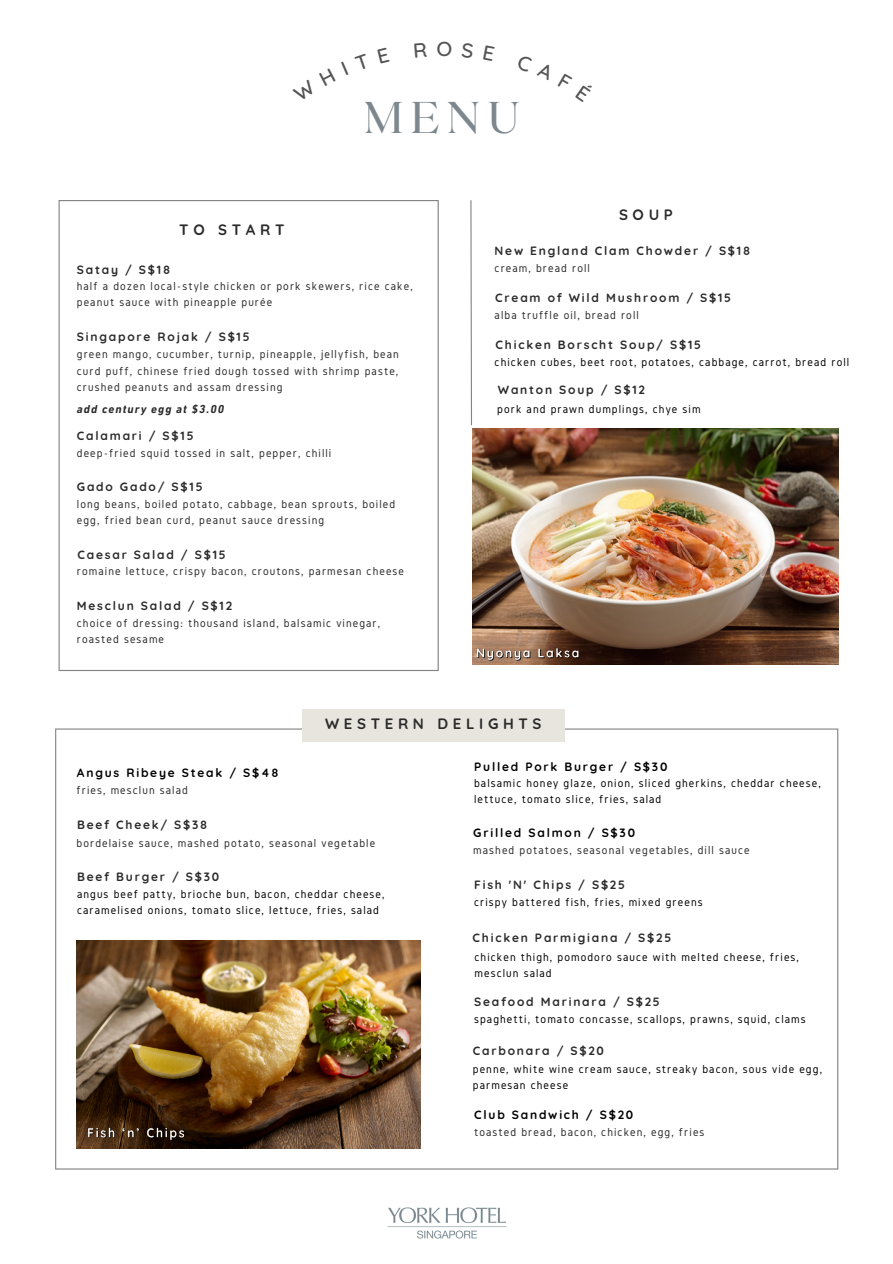
<style>
.page{position:relative;width:893px;height:1264px;background:#fff}
.page>*{position:absolute;margin:0;border:0;box-sizing:border-box;transform-origin:0 0}
.t1{font:44.4px "Roxborough CF";color:#7c878e}
.t2{font:700 15px "Quicksand";letter-spacing:.31em;color:#2b2b2b}
.t3{font:12px/16px "Gidole";letter-spacing:.09em;color:#2b2b2b}
.t4{font:12px/16px "Gidole";letter-spacing:.09em;color:#000}
.t5{font:700 12px "Quicksand";letter-spacing:.15em;color:#2b2b2b}
.t6{font:700 12px "Quicksand";letter-spacing:.15em;color:#000}
.t7{font:italic 700 11.7px "DIN Next LT Pro";letter-spacing:.09em;color:#2b2b2b}
</style>
<div class="page">
<img style="left:388px;top:1207px;width:118px;height:31px">
<svg style="left:59px;top:200px;width:379px;height:471px"></svg>
<svg style="left:470px;top:200px;width:2px;height:226px"></svg>
<svg style="left:55px;top:728px;width:783px;height:441px"></svg>
<div style="left:302px;top:709px;width:262px;height:32px;background:#e8e5de"></div>
<img style="left:77px;top:940px;width:343px;height:208px">
<img style="left:472px;top:429px;width:366px;height:235px">
<img style="left:475px;top:645px;width:106px;height:17px">
<img style="left:86px;top:1124px;width:100px;height:18px">
<h4 class="t2" style="left:179px;top:220px;width:107px">TO START</h4>
<h4 class="t5" style="left:77px;top:262px;width:95px">Satay / S$18</h4>
<h4 class="t1" style="left:364px;top:89px;width:157px">MENU</h4>
<p class="t2" style="left:619px;top:205px;width:55px">SOUP</p>
<p class="t5" style="left:494px;top:243px;width:257px">New England Clam Chowder / S$18</p>
<p class="t3" style="left:494px;top:260px;width:97px">cream, bread roll</p>
<p class="t3" style="left:77px;top:278px;width:337px">half a dozen local-style chicken or pork skewers, rice cake, peanut sauce with pineapple purée</p>
<p class="t5" style="left:77px;top:329px;width:174px">Singapore Rojak / S$15</p>
<p class="t3" style="left:77px;top:346px;width:323px;line-height:16.6px;text-align:justify">green mango, cucumber, turnip, pineapple, jellyfish, bean curd puff, chinese fried dough tossed with shrimp paste, crushed peanuts and assam dressing</p>
<h4 class="t7" style="left:77px;top:404px;width:149px">add century egg at $3.00</h4>
<h4 class="t5" style="left:77px;top:428px;width:118px">Calamari / S$15</h4>
<p class="t3" style="left:77px;top:444px;width:256px">deep-fried squid tossed in salt, pepper, chilli</p>
<p class="t5" style="left:77px;top:479px;width:127px">Gado Gado/ S$15</p>
<h4 class="t3" style="left:77px;top:495px;width:320px">long beans, boiled potato, cabbage, bean sprouts, boiled egg, fried bean curd, peanut sauce dressing</h4>
<p class="t5" style="left:77px;top:546px;width:150px">Caesar Salad / S$15</p>
<p class="t3" style="left:77px;top:563px;width:328px">romaine lettuce, crispy bacon, croutons, parmesan cheese</p>
<h4 class="t5" style="left:77px;top:598px;width:157px">Mesclun Salad / S$12</h4>
<h3 class="t3" style="left:77px;top:614px;width:305px">choice of dressing: thousand island, balsamic vinegar, roasted sesame</h3>
<p class="t5" style="left:495px;top:289px;width:237px">Cream of Wild Mushroom / S$15</p>
<p class="t3" style="left:494px;top:307px;width:146px">alba truffle oil, bread roll</p>
<p class="t5" style="left:495px;top:337px;width:207px">Chicken Borscht Soup/ S$15</p>
<p class="t4" style="left:494px;top:354px;width:356px">chicken cubes, beet root, potatoes, cabbage, carrot, bread roll</p>
<p class="t5" style="left:498px;top:381px;width:149px">Wanton Soup / S$12</p>
<p class="t4" style="left:497px;top:400px;width:205px">pork and prawn dumplings, chye sim</p>
<h4 class="t6" style="left:77px;top:764px;width:203px">Angus Ribeye Steak / S$48</h4>
<p class="t3" style="left:76px;top:782px;width:113px">fries, mesclun salad</p>
<h4 class="t2" style="left:325px;top:714px;width:218px">WESTERN DELIGHTS</h4>
<p class="t6" style="left:474px;top:759px;width:195px">Pulled Pork Burger / S$30</p>
<p class="t4" style="left:474px;top:774px;width:348px">balsamic honey glaze, onion, sliced gherkins, cheddar cheese, lettuce, tomato slice, fries, salad</p>
<p class="t5" style="left:77px;top:816px;width:132px">Beef Cheek/ S$38</p>
<p class="t3" style="left:76px;top:834px;width:300px">bordelaise sauce, mashed potato, seasonal vegetable</p>
<h4 class="t5" style="left:77px;top:869px;width:144px">Beef Burger / S$30</h4>
<p class="t4" style="left:77px;top:885px;width:309px">angus beef patty, brioche bun, bacon, cheddar cheese, caramelised onions, tomato slice, lettuce, fries, salad</p>
<h4 class="t6" style="left:473px;top:824px;width:163px">Grilled Salmon / S$30</h4>
<p class="t3" style="left:473px;top:841px;width:278px">mashed potatoes, seasonal vegetables, dill sauce</p>
<h4 class="t5" style="left:474px;top:877px;width:152px">Fish 'N' Chips / S$25</h4>
<p class="t4" style="left:474px;top:893px;width:230px">crispy battered fish, fries, mixed greens</p>
<p class="t5" style="left:472px;top:930px;width:200px">Chicken Parmigiana / S$25</p>
<p class="t4" style="left:474px;top:948px;width:326px">chicken thigh, pomodoro sauce with melted cheese, fries, mesclun salad</p>
<h4 class="t5" style="left:474px;top:994px;width:187px">Seafood Marinara / S$25</h4>
<p class="t4" style="left:474px;top:1010px;width:333px">spaghetti, tomato concasse, scallops, prawns, squid, clams</p>
<p class="t5" style="left:473px;top:1043px;width:133px">Carbonara / S$20</p>
<p class="t4" style="left:473px;top:1061px;width:350px">penne, white wine cream sauce, streaky bacon, sous vide egg, parmesan cheese</p>
<h4 class="t6" style="left:474px;top:1107px;width:161px">Club Sandwich / S$20</h4>
<p class="t3" style="left:474px;top:1123px;width:232px">toasted bread, bacon, chicken, egg, fries</p>
</div>
